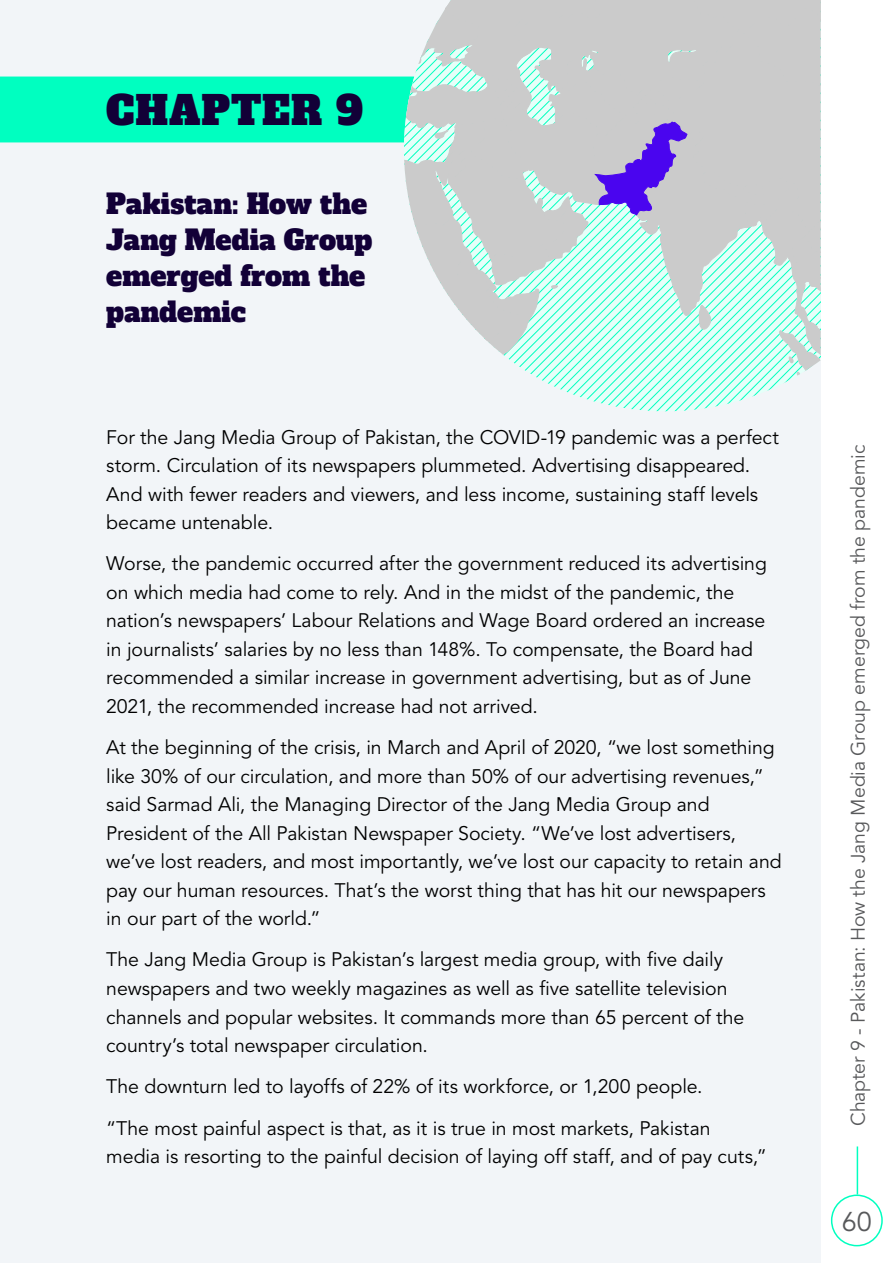
<style>
.page{position:relative;width:893px;height:1263px;background:#fff}
.page>*{position:absolute;margin:0;border:0;box-sizing:border-box;transform-origin:0 0}
.t1{font:39px "Alfa Slab One";letter-spacing:.02em;color:#120037}
.t2{font:27px/36px "Alfa Slab One";color:#120037}
.t3{font:27px "Avenir LT Std";color:#58595b}
.t4{font:19.5px/28.5px "Avenir LT Std";letter-spacing:-.005em;color:#000}
.t5{font:19.5px "Avenir LT Std";letter-spacing:-.005em;color:#58595b}
</style>
<div class="page">
<div style="left:0;top:0;width:821px;height:1263px;background:#f2f5f8"></div>
<div style="left:831px;top:1194px;width:52px;height:52px;border:2px solid #00ffc0;border-radius:50%"></div>
<hr style="left:857px;top:1146px;width:1px;height:48px;background:#00ffc0">
<svg style="left:0;top:0;width:821px;height:411px"></svg>
<h1 class="t1" style="left:106px;top:77px;width:258px">CHAPTER 9</h1>
<h2 class="t2" style="left:106px;top:184px;width:267px">Pakistan: How the<br>Jang Media Group emerged from the pandemic</h2>
<p class="t4" style="left:106px;top:423px;width:674px">For the Jang Media Group of Pakistan, the COVID-19 pandemic was a perfect storm. Circulation of its newspapers plummeted. Advertising disappeared.<br>And with fewer readers and viewers, and less income, sustaining staff levels became untenable.</p>
<p class="t4" style="left:106px;top:550px;width:662px">Worse, the pandemic occurred after the government reduced its advertising on which media had come to rely. And in the midst of the pandemic, the nation’s newspapers’ Labour Relations and Wage Board ordered an increase in journalists’ salaries by no less than 148%. To compensate, the Board had recommended a similar increase in government advertising, but as of June 2021, the recommended increase had not arrived.</p>
<p class="t4" style="left:106px;top:734px;width:677px">At the beginning of the crisis, in March and April of 2020, “we lost something like 30% of our circulation, and more than 50% of our advertising revenues,” said Sarmad Ali, the Managing Director of the Jang Media Group and President of the All Pakistan Newspaper Society. “We’ve lost advertisers, we’ve lost readers, and most importantly, we’ve lost our capacity to retain and pay our human resources. That’s the worst thing that has hit our newspapers in our part of the world.”</p>
<p class="t4" style="left:106px;top:946px;width:640px">The Jang Media Group is Pakistan’s largest media group, with five daily newspapers and two weekly magazines as well as five satellite television channels and popular websites. It commands more than 65 percent of the country’s total newspaper circulation.</p>
<p class="t4" style="left:106px;top:1066px;width:606px;line-height:41.2px">The downturn led to layoffs of 22% of its workforce, or 1,200 people. “The most painful aspect is that, as it is true in most markets, Pakistan</p>
<p class="t4" style="left:106px;top:1143px;width:662px">media is resorting to the painful decision of laying off staff, and of pay cuts,”</p>
<p class="t5" style="left:847px;top:1126px;width:683px;rotate:-90deg">Chapter 9 - Pakistan: How the Jang Media Group emerged from the pandemic</p>
<h2 class="t3" style="left:842px;top:1206px;width:31px">60</h2>
</div>
